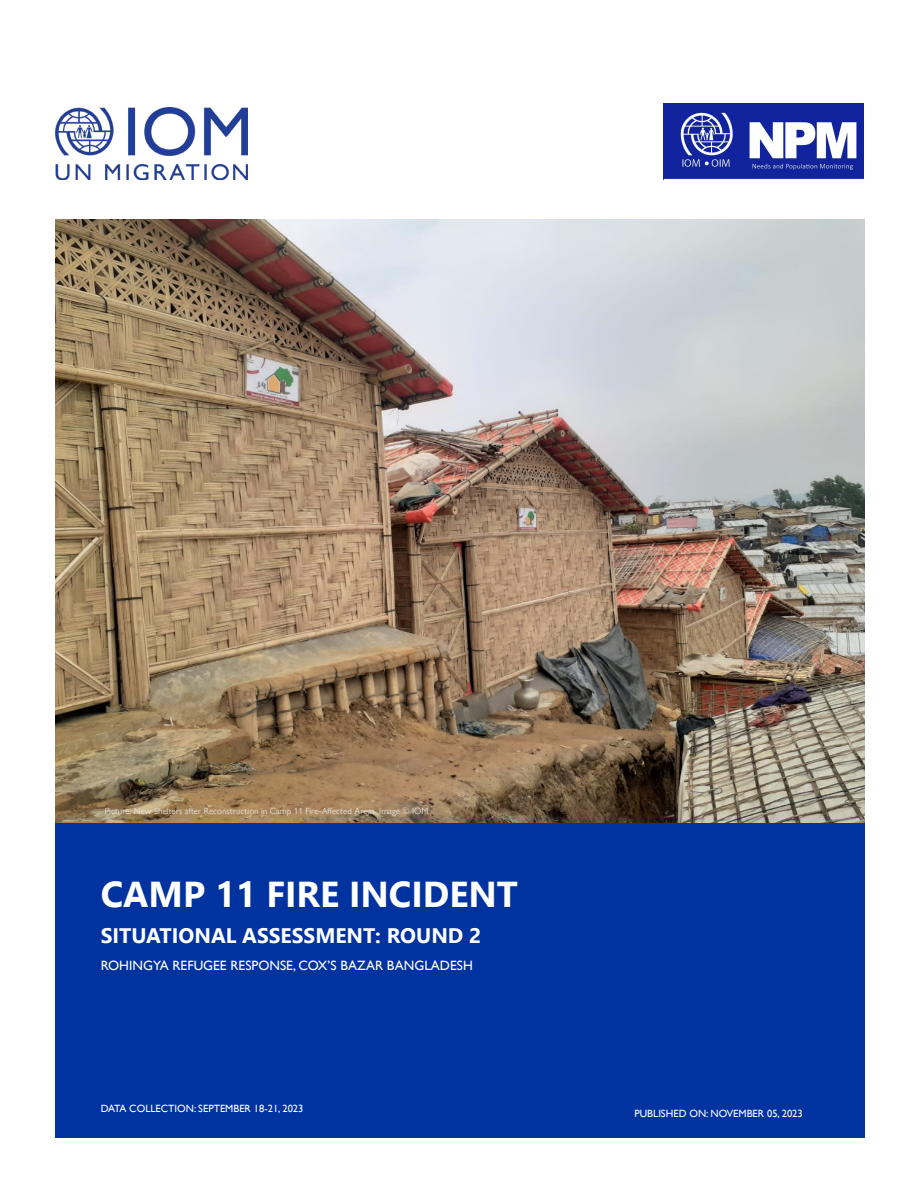
<style>
.page{position:relative;width:918px;height:1188px;background:#fff}
.page>*{position:absolute;margin:0;border:0;box-sizing:border-box;transform-origin:0 0}
.t1{font:700 36px "Nirmala UI";color:#fff}
.t2{font:700 21px "Nirmala UI";color:#fff}
.t3{font:13.5px "Gill Sans";color:#fff}
.t4{font:10.5px "Gill Sans";color:#fff}
.t5{font:9px "Gill Sans Nova";color:#e0e0e0}
</style>
<div class="page">
<img style="left:56px;top:107px;width:192px;height:72px">
<img style="left:663px;top:104px;width:201px;height:75px">
<img style="left:56px;top:219px;width:809px;height:604px">
<div style="left:55px;top:823px;width:810px;height:315px;background:#0033a0"></div>
<p class="t5" style="left:105px;top:805px;width:325px">Picture: New Shelters after Reconstruction in Camp 11 Fire-Affected Areas, Image © IOM</p>
<p class="t1" style="left:101px;top:865px;width:419px">CAMP 11 FIRE INCIDENT</p>
<p class="t2" style="left:101px;top:919px;width:382px">SITUATIONAL ASSESSMENT: ROUND 2</p>
<p class="t3" style="left:101px;top:958px;width:374px">ROHINGYA REFUGEE RESPONSE, COX’S BAZAR BANGLADESH</p>
<p class="t4" style="left:101px;top:1102px;width:204px">DATA COLLECTION: SEPTEMBER 18-21, 2023</p>
<p class="t4" style="left:634px;top:1107px;width:170px">PUBLISHED ON: NOVEMBER 05, 2023</p>
</div>
